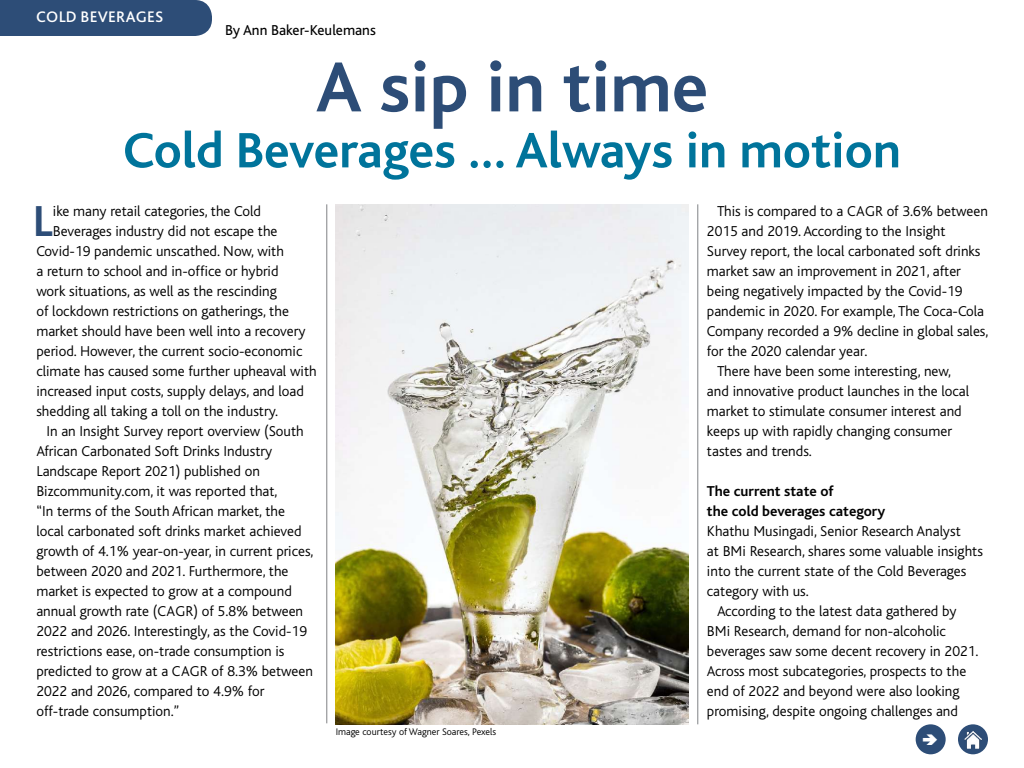
<style>
.page{position:relative;width:1024px;height:768px;background:#fff}
.page>*{position:absolute;margin:0;border:0;box-sizing:border-box;transform-origin:0 0}
.t1{font:700 73.8px "Bliss";color:#2d4d77}
.t2{font:700 52px "Bliss";color:#00749b}
.t3{font:700 45.3px "Bliss";color:#2d4d77}
.t4{font:500 16px "Bliss Pro";letter-spacing:.015em;color:#fff}
.t5{font:300 15px "Bliss";color:#000}
.t6{font:700 15px/20px "Bliss";color:#000}
.t7{font:15px "Bliss";color:#000}
.t8{font:300 10px "Bliss";color:#000}
</style>
<div class="page">
<img style="left:335px;top:204px;width:354px;height:520px">
<div style="left:0;top:0;width:212px;height:36px;background:#2d4d77"></div>
<div style="left:916px;top:724px;width:30px;height:30px;background:#2d4d77;border-radius:50%"></div>
<div style="left:958px;top:724px;width:30px;height:30px;background:#2d4d77;border-radius:50%"></div>
<img style="left:964px;top:731px;width:18px;height:17px">
<hr style="left:698px;top:204px;width:1px;height:520px;background:#808285">
<hr style="left:327px;top:204px;width:1px;height:519px;background:#808285">
<p class="t4" style="left:36px;top:6px;width:129px">COLD BEVERAGES</p>
<p class="t7" style="left:225px;top:23px;width:152px">By Ann Baker-Keulemans</p>
<h1 class="t1" style="left:316px;top:49px;width:394px">A sip in time</h1>
<h2 class="t2" style="left:123px;top:123px;width:779px">Cold Beverages … Always in motion</h2>
<h3 class="t3" style="left:33px;top:197px;width:21px">L</h3>
<p class="t5" style="left:53px;top:203px;width:210px">ike many retail categories, the Cold</p>
<p class="t5" style="left:53px;top:223px;width:226px">Beverages industry did not escape the</p>
<p class="t5" style="left:36px;top:243px;width:249px">Covid-19 pandemic unscathed. Now, with</p>
<p class="t5" style="left:36px;top:263px;width:244px">a return to school and in-office or hybrid</p>
<p class="t5" style="left:36px;top:283px;width:242px">work situations, as well as the rescinding</p>
<p class="t5" style="left:36px;top:303px;width:254px">of lockdown restrictions on gatherings, the</p>
<p class="t5" style="left:36px;top:323px;width:271px">market should have been well into a recovery</p>
<p class="t5" style="left:36px;top:343px;width:268px">period. However, the current socio-economic</p>
<p class="t5" style="left:36px;top:363px;width:282px">climate has caused some further upheaval with</p>
<p class="t5" style="left:36px;top:383px;width:269px">increased input costs, supply delays, and load</p>
<p class="t5" style="left:36px;top:403px;width:243px">shedding all taking a toll on the industry.</p>
<p class="t5" style="left:46px;top:423px;width:259px">In an Insight Survey report overview (South</p>
<p class="t5" style="left:36px;top:443px;width:238px">African Carbonated Soft Drinks Industry</p>
<p class="t5" style="left:36px;top:463px;width:225px">Landscape Report 2021) published on</p>
<p class="t5" style="left:36px;top:483px;width:243px">Bizcommunity.com, it was reported that,</p>
<p class="t5" style="left:36px;top:503px;width:250px">“In terms of the South African market, the</p>
<p class="t5" style="left:36px;top:523px;width:267px">local carbonated soft drinks market achieved</p>
<p class="t5" style="left:36px;top:543px;width:279px">growth of 4.1% year-on-year, in current prices,</p>
<p class="t5" style="left:36px;top:563px;width:254px">between 2020 and 2021. Furthermore, the</p>
<p class="t5" style="left:36px;top:583px;width:257px">market is expected to grow at a compound</p>
<p class="t5" style="left:36px;top:603px;width:268px">annual growth rate (CAGR) of 5.8% between</p>
<p class="t5" style="left:36px;top:623px;width:272px">2022 and 2026. Interestingly, as the Covid-19</p>
<p class="t5" style="left:36px;top:643px;width:250px">restrictions ease, on-trade consumption is</p>
<p class="t5" style="left:36px;top:663px;width:278px">predicted to grow at a CAGR of 8.3% between</p>
<p class="t5" style="left:36px;top:683px;width:230px">2022 and 2026, compared to 4.9% for</p>
<p class="t5" style="left:36px;top:703px;width:145px">off-trade consumption.”</p>
<p class="t8" style="left:336px;top:726px;width:162px">Image courtesy of Wagner Soares, Pexels</p>
<p class="t5" style="left:717px;top:203px;width:273px">This is compared to a CAGR of 3.6% between</p>
<p class="t5" style="left:707px;top:223px;width:240px">2015 and 2019. According to the Insight</p>
<p class="t5" style="left:707px;top:243px;width:275px">Survey report, the local carbonated soft drinks</p>
<p class="t5" style="left:707px;top:263px;width:256px">market saw an improvement in 2021, after</p>
<p class="t5" style="left:707px;top:283px;width:257px">being negatively impacted by the Covid-19</p>
<p class="t5" style="left:707px;top:303px;width:279px">pandemic in 2020. For example, The Coca-Cola</p>
<p class="t5" style="left:707px;top:323px;width:283px">Company recorded a 9% decline in global sales,</p>
<p class="t5" style="left:707px;top:343px;width:162px">for the 2020 calendar year.</p>
<p class="t5" style="left:717px;top:363px;width:236px">There have been some interesting, new,</p>
<p class="t5" style="left:707px;top:383px;width:264px">and innovative product launches in the local</p>
<p class="t5" style="left:707px;top:403px;width:256px">market to stimulate consumer interest and</p>
<p class="t5" style="left:707px;top:423px;width:247px">keeps up with rapidly changing consumer</p>
<p class="t5" style="left:707px;top:443px;width:106px">tastes and trends.</p>
<p class="t6" style="left:707px;top:481px;width:180px">The current state of<br>the cold beverages category</p>
<p class="t5" style="left:707px;top:523px;width:255px">Khathu Musingadi, Senior Research Analyst</p>
<p class="t5" style="left:707px;top:543px;width:278px">at BMi Research, shares some valuable insights</p>
<p class="t5" style="left:707px;top:563px;width:261px">into the current state of the Cold Beverages</p>
<p class="t5" style="left:707px;top:583px;width:103px">category with us.</p>
<p class="t5" style="left:717px;top:603px;width:241px">According to the latest data gathered by</p>
<p class="t5" style="left:707px;top:623px;width:240px">BMi Research, demand for non-alcoholic</p>
<p class="t5" style="left:707px;top:643px;width:273px">beverages saw some decent recovery in 2021.</p>
<p class="t5" style="left:707px;top:663px;width:261px">Across most subcategories, prospects to the</p>
<p class="t5" style="left:707px;top:683px;width:254px">end of 2022 and beyond were also looking</p>
<p class="t5" style="left:707px;top:703px;width:252px">promising, despite ongoing challenges and</p>
</div>
